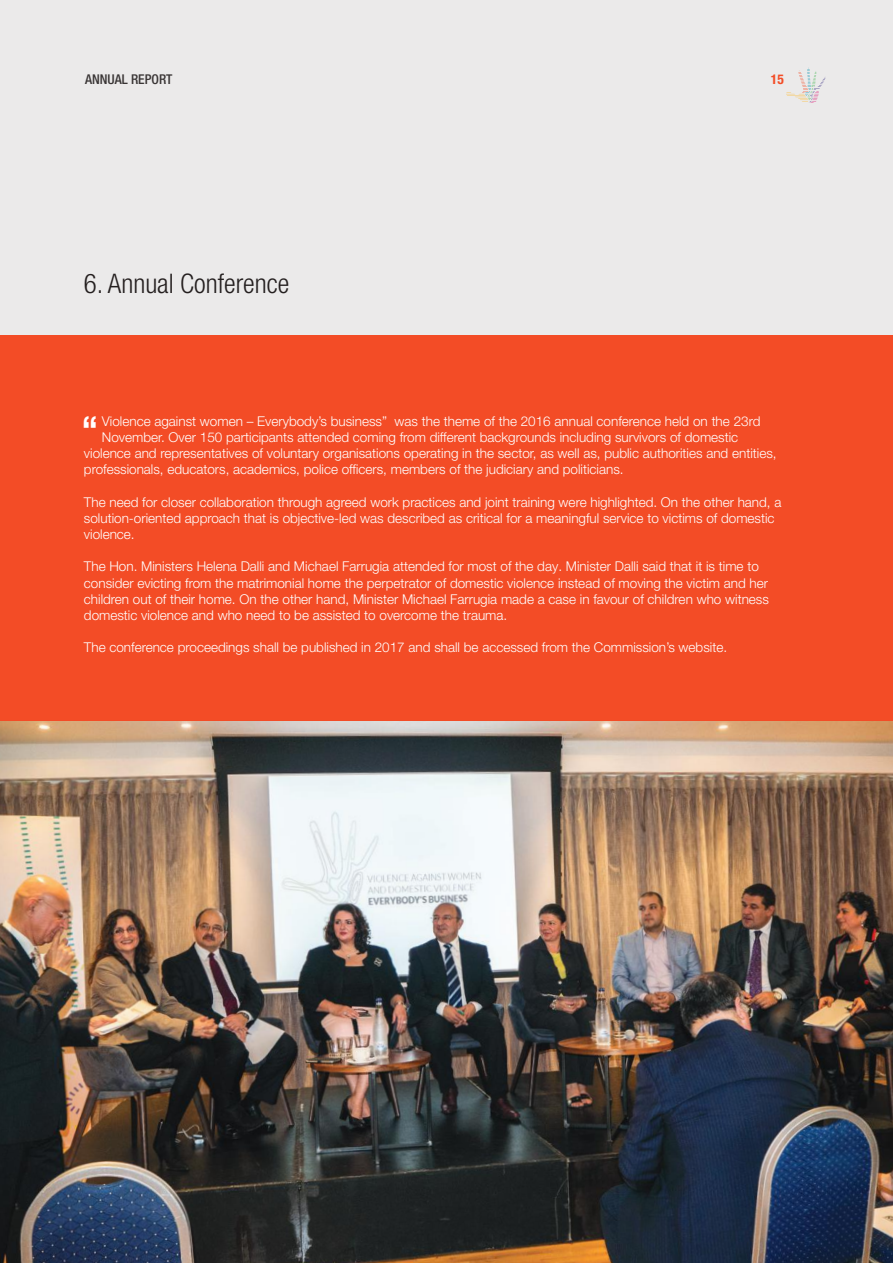
<style>
.page{position:relative;width:893px;height:1263px;background:#fff}
.page>*{position:absolute;margin:0;border:0;box-sizing:border-box;transform-origin:0 0}
.t1{font:700 condensed 36.15px "Helvetica Neue LT Pro";color:#fff}
.t2{font:300 condensed 27px "Helvetica Neue";color:#241f1f}
.t3{font:300 13.5px/16.2px "Helvetica Neue LT Pro";color:#fff}
.t4{font:500 condensed 13.5px "Helvetica Neue LT Pro";color:#393535}
.t5{font:700 condensed 13.5px "Helvetica Neue LT Pro";color:#f34c26}
</style>
<div class="page">
<div style="left:0;top:0;width:893px;height:335px;background:#ebeaea"></div>
<img style="left:0;top:721px;width:893px;height:542px">
<div style="left:0;top:335px;width:893px;height:386px;background:#f34c26"></div>
<svg style="left:786px;top:68px;width:40px;height:35px"></svg>
<p class="t4" style="left:85px;top:71px;width:89px">ANNUAL REPORT</p>
<p class="t5" style="left:771px;top:71px;width:14px">15</p>
<h2 class="t2" style="left:84px;top:268px;width:207px">6. Annual Conference</h2>
<h1 class="t1" style="left:81px;top:407px;width:18px">“</h1>
<p class="t3" style="left:102px;top:412px;width:660px">Violence against women – Everybody’s business” was the theme of the 2016 annual conference held on the 23rd</p>
<p class="t3" style="left:102px;top:429px;width:638px">November. Over 150 participants attended coming from different backgrounds including survivors of domestic</p>
<p class="t3" style="left:84px;top:445px;width:694px">violence and representatives of voluntary organisations operating in the sector, as well as, public authorities and entities,</p>
<p class="t3" style="left:84px;top:461px;width:541px">professionals, educators, academics, police officers, members of the judiciary and politicians.</p>
<p class="t3" style="left:84px;top:493px;width:699px">The need for closer collaboration through agreed work practices and joint training were highlighted. On the other hand, a solution-oriented approach that is objective-led was described as critical for a meaningful service to victims of domestic violence.</p>
<p class="t3" style="left:84px;top:558px;width:686px">The Hon. Ministers Helena Dalli and Michael Farrugia attended for most of the day. Minister Dalli said that it is time to consider evicting from the matrimonial home the perpetrator of domestic violence instead of moving the victim and her children out of their home. On the other hand, Minister Michael Farrugia made a case in favour of children who witness domestic violence and who need to be assisted to overcome the trauma.</p>
<p class="t3" style="left:84px;top:639px;width:645px">The conference proceedings shall be published in 2017 and shall be accessed from the Commission’s website.</p>
</div>
